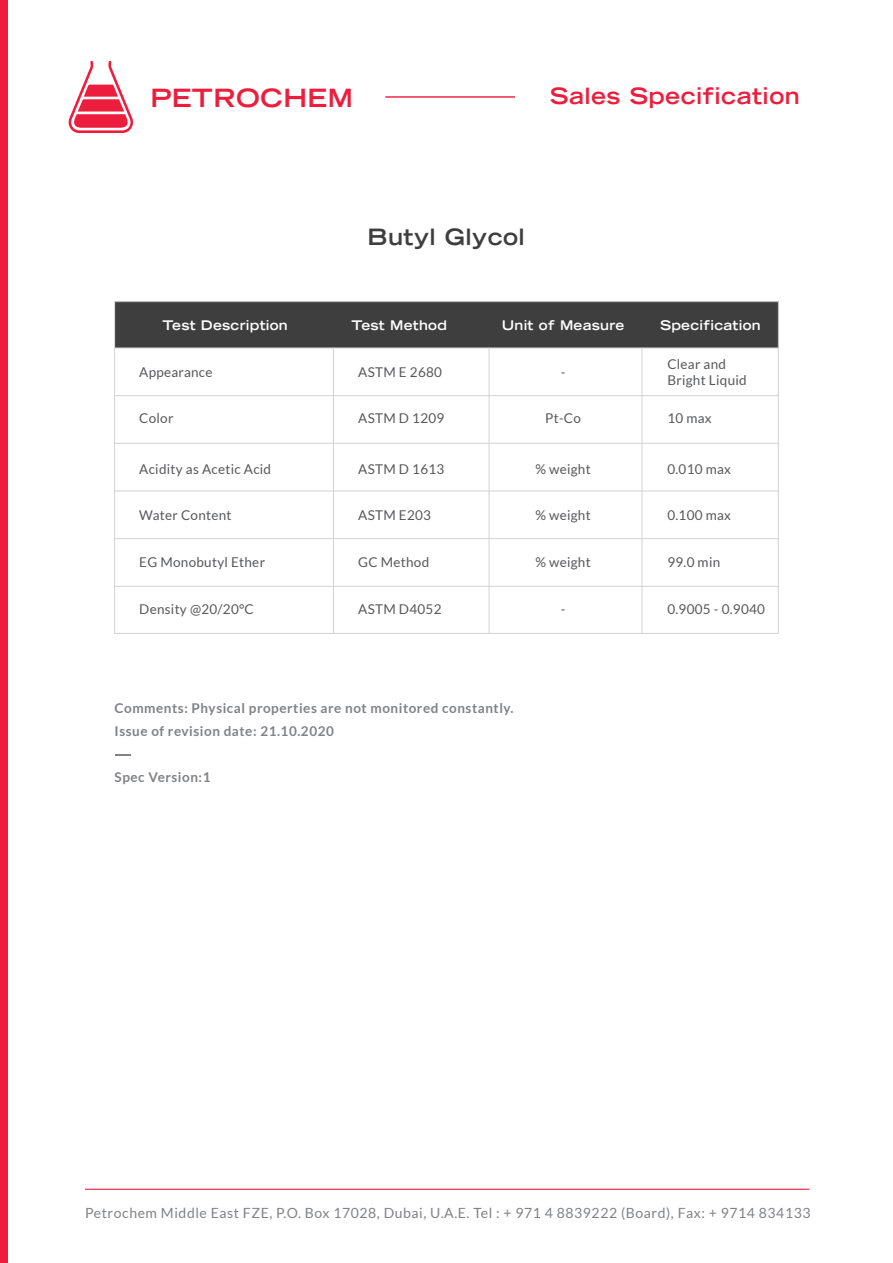
<style>
.page{position:relative;width:893px;height:1263px;background:#fff}
.page>*{position:absolute;margin:0;border:0;box-sizing:border-box;transform-origin:0 0}
.t1{font:700 expanded 25.2px "Trade Gothic LH";letter-spacing:.02em;color:#ed1e3d}
.t2{font:700 expanded 22.5px "Trade Gothic LH";letter-spacing:.02em;color:#ed1e3d}
.t3{font:700 expanded 22.5px "Trade Gothic LH";letter-spacing:.02em;color:#3e3e3f}
.t4{font:14.1px "Lato";letter-spacing:.04em;color:#808285}
.t5{font:13.5px/16.2px "Lato";letter-spacing:.02em;color:#57585a}
.t6{font:700 13.5px/22.8px "Lato";letter-spacing:.04em;color:#808285}
.t7{font:700 expanded 13.35px "Trade Gothic LH";letter-spacing:.02em;color:#fff}
</style>
<div class="page">
<svg style="left:68px;top:61px;width:65px;height:72px"></svg>
<hr style="left:385px;top:96px;width:130px;height:2px;background:#ed1e3d">
<div style="left:0;top:0;width:7px;height:1263px;background:#ed1e3d"></div>
<hr style="left:85px;top:1189px;width:724px;height:1px;background:#ed1e3d">
<div style="left:115px;top:302px;width:663px;height:46px;background:#3e3e3f"></div>
<hr style="left:115px;top:348px;width:663px;height:1px;background:#d1d2d4">
<hr style="left:115px;top:395px;width:663px;height:1px;background:#d1d2d4">
<hr style="left:115px;top:443px;width:663px;height:1px;background:#d1d2d4">
<hr style="left:115px;top:491px;width:663px;height:1px;background:#d1d2d4">
<hr style="left:115px;top:538px;width:663px;height:1px;background:#d1d2d4">
<hr style="left:115px;top:586px;width:663px;height:1px;background:#d1d2d4">
<hr style="left:333px;top:348px;width:1px;height:285px;background:#d1d2d4">
<hr style="left:489px;top:348px;width:1px;height:285px;background:#d1d2d4">
<hr style="left:642px;top:348px;width:1px;height:285px;background:#d1d2d4">
<svg style="left:115px;top:754px;width:16px;height:2px"></svg>
<h1 class="t1" style="left:150px;top:81px;width:204px">PETROCHEM</h1>
<h2 class="t2" style="left:550px;top:81px;width:251px">Sales Specification</h2>
<h2 class="t3" style="left:368px;top:223px;width:159px">Butyl Glycol</h2>
<p class="t7" style="left:162px;top:316px;width:127px">Test Description</p>
<p class="t7" style="left:352px;top:316px;width:97px">Test Method</p>
<p class="t7" style="left:502px;top:316px;width:124px">Unit of Measure</p>
<p class="t7" style="left:660px;top:316px;width:102px">Specification</p>
<p class="t5" style="left:139px;top:364px;width:75px">Appearance</p>
<p class="t5" style="left:139px;top:410px;width:36px">Color</p>
<p class="t5" style="left:667px;top:356px;width:81px">Clear and<br>Bright Liquid</p>
<p class="t5" style="left:667px;top:410px;width:46px">10 max</p>
<p class="t5" style="left:358px;top:364px;width:85px">ASTM E 2680</p>
<p class="t5" style="left:358px;top:410px;width:88px">ASTM D 1209</p>
<p class="t5" style="left:561px;top:364px;width:6px">-</p>
<p class="t5" style="left:545px;top:410px;width:37px">Pt-Co</p>
<p class="t5" style="left:139px;top:461px;width:133px">Acidity as Acetic Acid</p>
<p class="t5" style="left:139px;top:507px;width:94px">Water Content</p>
<p class="t5" style="left:139px;top:554px;width:127px">EG Monobutyl Ether</p>
<p class="t5" style="left:358px;top:461px;width:88px">ASTM D 1613</p>
<p class="t5" style="left:358px;top:507px;width:74px">ASTM E203</p>
<p class="t5" style="left:358px;top:554px;width:73px">GC Method</p>
<p class="t5" style="left:535px;top:461px;width:57px">% weight</p>
<p class="t5" style="left:535px;top:507px;width:57px">% weight</p>
<p class="t5" style="left:535px;top:554px;width:57px">% weight</p>
<p class="t5" style="left:667px;top:461px;width:65px">0.010 max</p>
<p class="t5" style="left:667px;top:507px;width:65px">0.100 max</p>
<p class="t5" style="left:667px;top:554px;width:54px">99.0 min</p>
<p class="t5" style="left:139px;top:601px;width:116px">Density @20/20°C</p>
<p class="t5" style="left:358px;top:601px;width:85px">ASTM D4052</p>
<p class="t5" style="left:561px;top:601px;width:6px">-</p>
<p class="t5" style="left:667px;top:601px;width:99px">0.9005 - 0.9040</p>
<p class="t6" style="left:115px;top:696px;width:400px">Comments: Physical properties are not monitored constantly.<br>Issue of revision date: 21.10.2020</p>
<p class="t6" style="left:115px;top:766px;width:97px">Spec Version:1</p>
<p class="t4" style="left:85px;top:1205px;width:727px">Petrochem Middle East FZE, P.O. Box 17028, Dubai, U.A.E. Tel : + 971 4 8839222 (Board), Fax: + 9714 834133</p>
</div>
